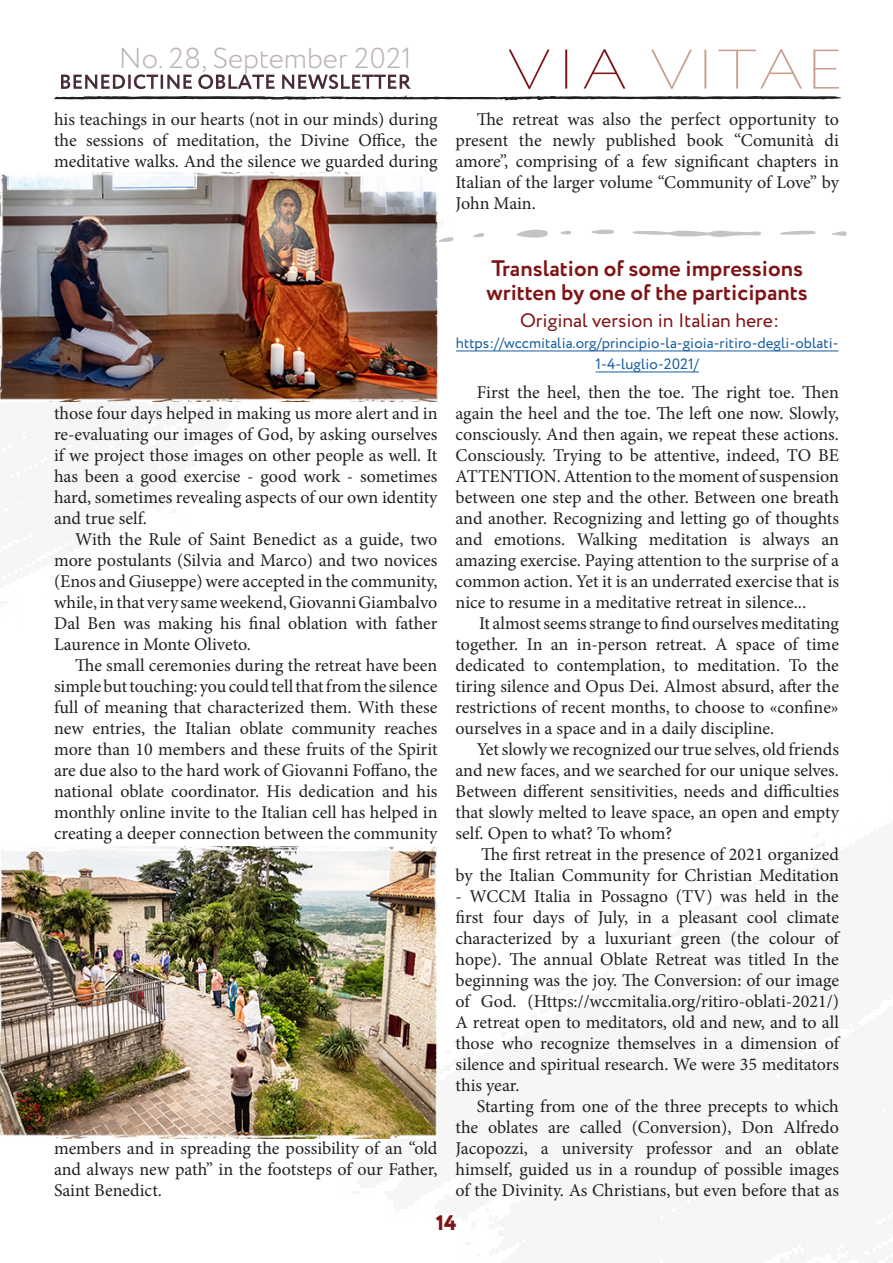
<style>
.page{position:relative;width:893px;height:1263px;background:#fff}
.page>*{position:absolute;margin:0;border:0;box-sizing:border-box;transform-origin:0 0}
.t1{font:300 28.8px "Circe";color:#bcb1b4}
._1{font:700 22.5px/24px "Circe";color:#7f1416}
._1-2{font:800 21px "Circe";color:#7f1416}
._1-3{font:19.5px "Circe";color:#7f1416}
._1-4{font:18px/21px "Minion Pro";color:#231f20;text-align:justify}
._1-5{font:15px/21px "Circe";color:#175d9e;text-align:center}
</style>
<div class="page">
<svg style="left:61px;top:74px;width:350px;height:15px"></svg>
<svg style="left:54px;top:95px;width:788px;height:6px"></svg>
<svg style="left:509px;top:49px;width:116px;height:40px"></svg>
<svg style="left:651px;top:49px;width:188px;height:40px"></svg>
<svg style="left:439px;top:237px;width:14px;height:5px"></svg>
<svg style="left:473px;top:233px;width:11px;height:4px"></svg>
<svg style="left:516px;top:230px;width:32px;height:8px"></svg>
<svg style="left:561px;top:231px;width:10px;height:3px"></svg>
<svg style="left:591px;top:230px;width:23px;height:4px"></svg>
<svg style="left:633px;top:231px;width:128px;height:6px"></svg>
<svg style="left:780px;top:231px;width:35px;height:4px"></svg>
<svg style="left:832px;top:231px;width:15px;height:5px"></svg>
<img style="left:0;top:172px;width:438px;height:230px">
<img style="left:0;top:846px;width:437px;height:293px">
<hr style="left:456px;top:351px;width:382px;height:1px;background:#175d9e">
<hr style="left:596px;top:372px;width:103px;height:1px;background:#175d9e">
<h1 class="t1" style="left:119px;top:40px;width:295px">No. 28, September 2021</h1>
<p class="_1-4" style="left:54px;top:109px;width:385px">his teachings in our hearts (not in our minds) during the sessions of meditation, the Divine Office, the meditative walks. And the silence we guarded during</p>
<p class="_1-4" style="left:455px;top:109px;width:385px;text-indent:21px">The retreat was also the perfect opportunity to present the newly published book “Comunità di amore”, comprising of a few significant chapters in Italian of the larger volume “Community of Love” by John Main.</p>
<p class="_1" style="left:486px;top:258px;width:323px">Translation of some impressions written by one of the participants</p>
<p class="_1-3" style="left:520px;top:308px;width:261px">Original version in Italian here:</p>
<p class="_1-5" style="left:456px;top:333px;width:384px">https://wccmitalia.org/principio-la-gioia-ritiro-degli-oblati-<br>1-4-luglio-2021/</p>
<p class="_1-4" style="left:455px;top:382px;width:385px;text-indent:21px">First the heel, then the toe. The right toe. Then again the heel and the toe. The left one now. Slowly, consciously. And then again, we repeat these actions.<br>Consciously. Trying to be attentive, indeed, TO BE ATTENTION. Attention to the moment of suspension between one step and the other. Between one breath and another. Recognizing and letting go of thoughts and emotions. Walking meditation is always an amazing exercise. Paying attention to the surprise of a common action. Yet it is an underrated exercise that is nice to resume in a meditative retreat in silence...</p>
<p class="_1-4" style="left:455px;top:613px;width:385px;text-indent:24px">It almost seems strange to find ourselves meditating together. In an in-person retreat. A space of time dedicated to contemplation, to meditation. To the tiring silence and Opus Dei. Almost absurd, after the restrictions of recent months, to choose to «confine» ourselves in a space and in a daily discipline.</p>
<p class="_1-4" style="left:455px;top:739px;width:385px;text-indent:21px">Yet slowly we recognized our true selves, old friends and new faces, and we searched for our unique selves.<br>Between different sensitivities, needs and difficulties that slowly melted to leave space, an open and empty self. Open to what? To whom?</p>
<p class="_1-4" style="left:455px;top:844px;width:385px;text-align:right">The first retreat in the presence of 2021 organized<br>by the Italian Community for Christian Meditation</p>
<p class="_1-4" style="left:455px;top:886px;width:385px">- WCCM Italia in Possagno (TV) was held in the first four days of July, in a pleasant cool climate characterized by a luxuriant green (the colour of hope). The annual Oblate Retreat was titled In the beginning was the joy. The Conversion: of our image of God. (Https://wccmitalia.org/ritiro-oblati-2021/)<br>A retreat open to meditators, old and new, and to all those who recognize themselves in a dimension of silence and spiritual research. We were 35 meditators this year.</p>
<p class="_1-4" style="left:455px;top:1096px;width:385px;text-indent:21px">Starting from one of the three precepts to which the oblates are called (Conversion), Don Alfredo Jacopozzi, a university professor and an oblate himself, guided us in a roundup of possible images of the Divinity. As Christians, but even before that as</p>
<p class="_1-2" style="left:436px;top:1209px;width:22px">14</p>
<p class="_1-4" style="left:54px;top:403px;width:385px">those four days helped in making us more alert and in re-evaluating our images of God, by asking ourselves if we project those images on other people as well. It has been a good exercise - good work - sometimes hard, sometimes revealing aspects of our own identity and true self.</p>
<p class="_1-4" style="left:54px;top:529px;width:385px;text-indent:21px">With the Rule of Saint Benedict as a guide, two more postulants (Silvia and Marco) and two novices (Enos and Giuseppe) were accepted in the community, while, in that very same weekend, Giovanni Giambalvo Dal Ben was making his final oblation with father Laurence in Monte Oliveto.</p>
<p class="_1-4" style="left:54px;top:655px;width:385px;text-indent:21px">The small ceremonies during the retreat have been simple but touching: you could tell that from the silence full of meaning that characterized them. With these new entries, the Italian oblate community reaches more than 10 members and these fruits of the Spirit are due also to the hard work of Giovanni Foffano, the national oblate coordinator. His dedication and his monthly online invite to the Italian cell has helped in creating a deeper connection between the community</p>
<p class="_1-4" style="left:54px;top:1138px;width:385px">members and in spreading the possibility of an “old and always new path” in the footsteps of our Father, Saint Benedict.</p>
</div>
